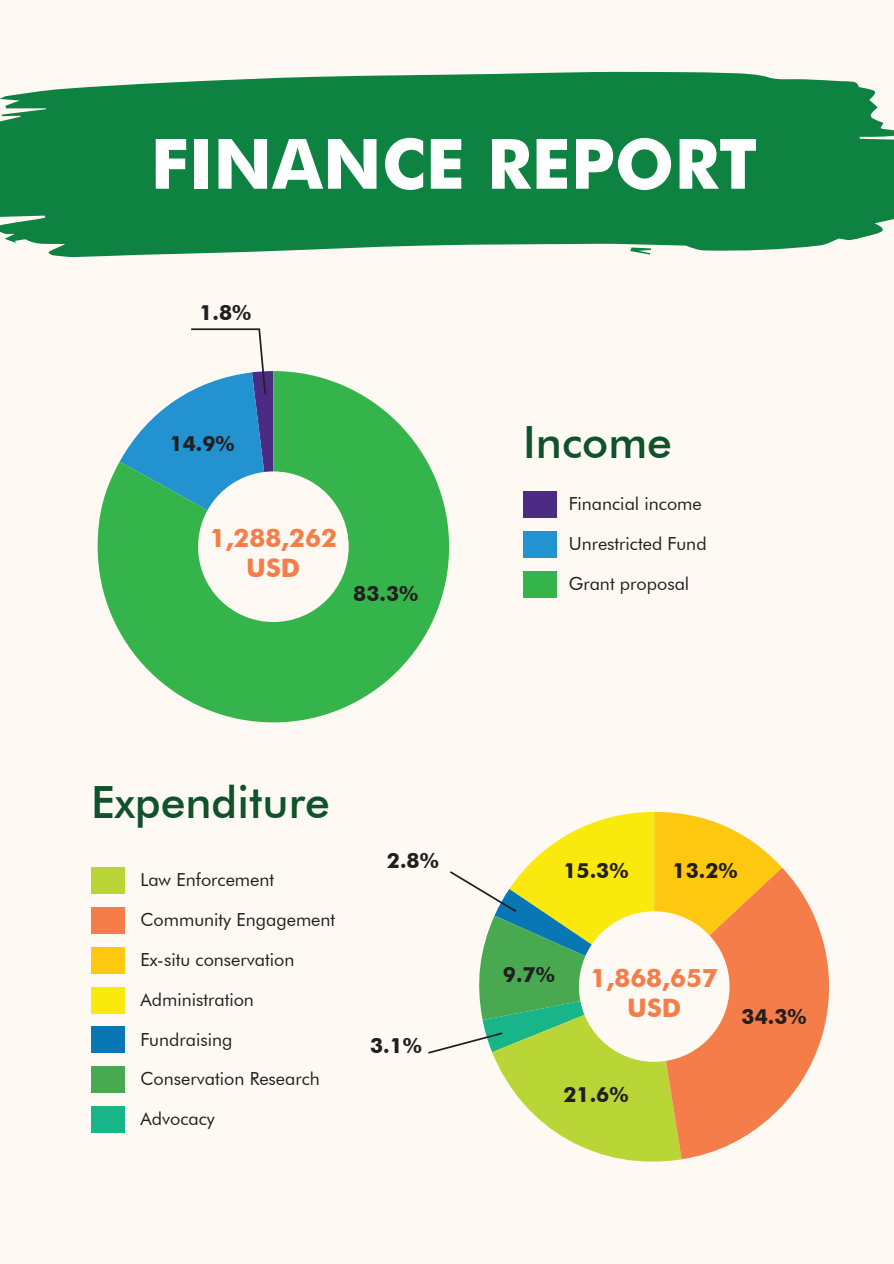
<style>
.page{position:relative;width:894px;height:1264px;background:#fff}
.page>*{position:absolute;margin:0;border:0;box-sizing:border-box;transform-origin:0 0}
.t1{font:700 69.45px "Futura BT";color:#fff}
.t2{font:500 44.4px "Futura BT";color:#10522b}
.t3{font:700 25.35px/30.5px "Futura BT";color:#f47d4a;text-align:center}
.t4{font:700 21px "Futura BT";color:#231f20}
.t5{font:18px "Futura BT";color:#231f20}
</style>
<div class="page">
<div style="left:0;top:0;width:893px;height:1263px;background:#fefaf3"></div>
<div style="left:91px;top:986px;width:33px;height:27px;background:#f9e90c"></div>
<div style="left:91px;top:1026px;width:33px;height:27px;background:#0877b3"></div>
<div style="left:91px;top:1066px;width:33px;height:27px;background:#48a950"></div>
<div style="left:91px;top:1106px;width:33px;height:26px;background:#17b588"></div>
<div style="left:91px;top:867px;width:33px;height:26px;background:#b9d536"></div>
<div style="left:91px;top:907px;width:33px;height:26px;background:#f47d4a"></div>
<div style="left:91px;top:946px;width:33px;height:27px;background:#fec710"></div>
<svg style="left:781px;top:867px;width:48px;height:240px;fill:#f47d4a"></svg>
<svg style="left:98px;top:371px;width:351px;height:351px;fill:#36b44c"></svg>
<div style="left:523px;top:491px;width:33px;height:27px;background:#4c2b85"></div>
<div style="left:523px;top:531px;width:33px;height:26px;background:#2292d1"></div>
<div style="left:523px;top:571px;width:33px;height:26px;background:#36b44c"></div>
<div style="left:198px;top:471px;width:150px;height:151px;background:#fef9f2;border-radius:50%"></div>
<svg style="left:0;top:72px;width:893px;height:185px;background:#248d52"></svg>
<svg style="left:630px;top:247px;width:21px;height:7px"></svg>
<svg style="left:120px;top:328px;width:153px;height:218px"></svg>
<svg style="left:428px;top:812px;width:353px;height:350px"></svg>
<h1 class="t1" style="left:150px;top:122px;width:608px">FINANCE REPORT</h1>
<p class="t4" style="left:199px;top:300px;width:53px">1.8%</p>
<p class="t4" style="left:170px;top:431px;width:66px">14.9%</p>
<h3 class="t3" style="left:210px;top:522px;width:129px">1,288,262<br>USD</h3>
<p class="t4" style="left:353px;top:580px;width:66px">83.3%</p>
<h2 class="t2" style="left:523px;top:415px;width:150px">Income</h2>
<p class="t5" style="left:568px;top:492px;width:135px">Financial income</p>
<p class="t5" style="left:568px;top:532px;width:139px">Unrestricted Fund</p>
<p class="t5" style="left:568px;top:572px;width:122px">Grant proposal</p>
<h2 class="t2" style="left:91px;top:775px;width:240px">Expenditure</h2>
<p class="t5" style="left:140px;top:868px;width:135px">Law Enforcement</p>
<p class="t5" style="left:140px;top:908px;width:196px">Community Engagement</p>
<p class="t5" style="left:140px;top:948px;width:155px">Ex-situ conservation</p>
<p class="t5" style="left:140px;top:988px;width:115px">Administration</p>
<p class="t5" style="left:140px;top:1028px;width:93px">Fundraising</p>
<p class="t5" style="left:140px;top:1068px;width:181px">Conservation Research</p>
<p class="t5" style="left:140px;top:1107px;width:76px">Advocacy</p>
<p class="t4" style="left:387px;top:847px;width:53px">2.8%</p>
<p class="t4" style="left:370px;top:1033px;width:53px">3.1%</p>
<p class="t4" style="left:563px;top:858px;width:66px">15.3%</p>
<p class="t4" style="left:672px;top:858px;width:66px">13.2%</p>
<p class="t4" style="left:503px;top:961px;width:53px">9.7%</p>
<h3 class="t3" style="left:590px;top:962px;width:129px">1,868,657<br>USD</h3>
<p class="t4" style="left:563px;top:1081px;width:66px">21.6%</p>
<p class="t4" style="left:741px;top:1003px;width:66px">34.3%</p>
</div>
